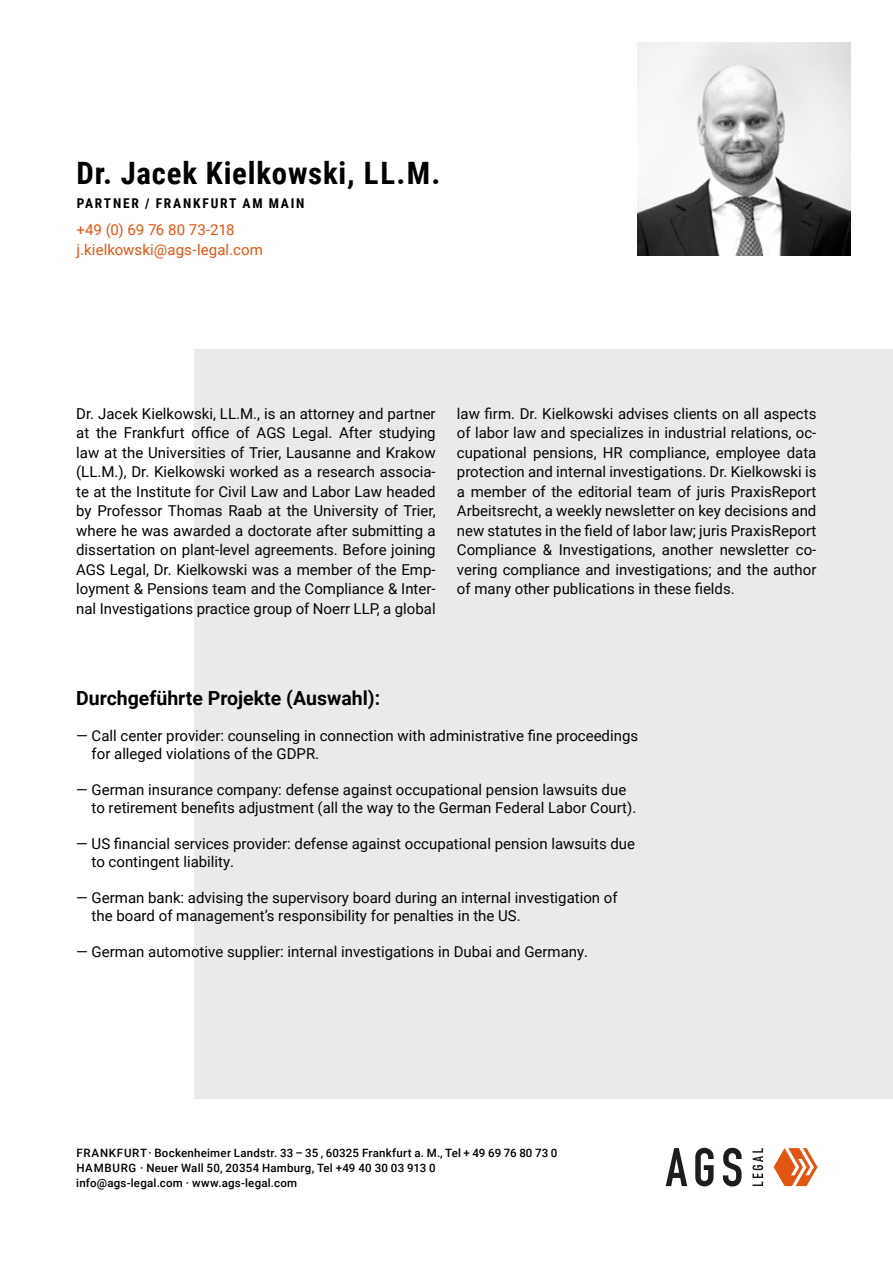
<style>
.page{position:relative;width:893px;height:1263px;background:#fff}
.page>*{position:absolute;margin:0;border:0;box-sizing:border-box;transform-origin:0 0}
.t1{font:700 30.9px "Roboto Condensed";letter-spacing:.025em;color:#000}
.t2{font:700 19.5px "Roboto";color:#000}
.t3{font:15px/19.5px "Roboto";color:#000}
.t4{font:15px/19.5px "Roboto";letter-spacing:.005em;color:#e25511}
.t5{font:700 13.5px "Roboto Condensed";letter-spacing:.135em;color:#000}
.t6{font:500 11.55px/15px "Roboto";letter-spacing:.02em;color:#000}
</style>
<div class="page">
<svg style="left:666px;top:1148px;width:21px;height:38px"></svg>
<svg style="left:695px;top:1148px;width:19px;height:38px"></svg>
<svg style="left:723px;top:1148px;width:19px;height:38px"></svg>
<svg style="left:752px;top:1148px;width:11px;height:38px"></svg>
<svg style="left:774px;top:1148px;width:43px;height:38px"></svg>
<img style="left:638px;top:43px;width:212px;height:212px">
<div style="left:195px;top:349px;width:698px;height:750px;background:#eaeaea"></div>
<h1 class="t1" style="left:77px;top:152px;width:366px">Dr. Jacek Kielkowski, LL.M.</h1>
<p class="t5" style="left:77px;top:194px;width:229px">PARTNER / FRANKFURT AM MAIN</p>
<p class="t4" style="left:77px;top:220px;width:188px">+49 (0) 69 76 80 73-218 j.kielkowski@ags-legal.com</p>
<p class="t3" style="left:76px;top:403px;width:361px;text-align:justify">Dr. Jacek Kielkowski, LL.M., is an attorney and partner at the Frankfurt office of AGS Legal. After studying law at the Universities of Trier, Lausanne and Krakow (LL.M.), Dr. Kielkowski worked as a research associa&shy;te at the Institute for Civil Law and Labor Law headed by Professor Thomas Raab at the University of Trier, where he was awarded a doctorate after submitting a dissertation on plant-level agreements. Before joining AGS Legal, Dr. Kielkowski was a member of the Emp&shy;loyment &amp; Pensions team and the Compliance &amp; Inter&shy;nal Investigations practice group of Noerr LLP, a global</p>
<p class="t3" style="left:457px;top:403px;width:361px;text-align:justify">law firm. Dr. Kielkowski advises clients on all aspects of labor law and specializes in industrial relations, oc&shy;cupational pensions, HR compliance, employee data protection and internal investigations. Dr. Kielkowski is a member of the editorial team of juris PraxisReport Arbeitsrecht, a weekly newsletter on key decisions and new statutes in the field of labor law; juris PraxisReport Compliance &amp; Investigations, another newsletter co&shy;vering compliance and investigations; and the author of many other publications in these fields.</p>
<h2 class="t2" style="left:76px;top:684px;width:306px">Durchgeführte Projekte (Auswahl):</h2>
<p class="t3" style="left:92px;top:726px;width:548px;line-height:18px;text-indent:-15px">— Call center provider: counseling in connection with administrative fine proceedings for alleged violations of the GDPR.</p>
<p class="t3" style="left:92px;top:780px;width:546px;line-height:18px;text-indent:-15px">— German insurance company: defense against occupational pension lawsuits due to retirement benefits adjustment (all the way to the German Federal Labor Court).</p>
<p class="t3" style="left:92px;top:834px;width:545px;line-height:18px;text-indent:-15px">— US financial services provider: defense against occupational pension lawsuits due to contingent liability.</p>
<p class="t3" style="left:92px;top:888px;width:528px;line-height:18px;text-indent:-15px">— German bank: advising the supervisory board during an internal investigation of the board of management’s responsibility for penalties in the US.</p>
<p class="t3" style="left:76px;top:941px;width:514px">— German automotive supplier: internal investigations in Dubai and Germany.</p>
<p class="t6" style="left:76px;top:1145px;width:483px">FRANKFURT · Bockenheimer Landstr. 33 – 35 , 60325 Frankfurt a. M., Tel + 49 69 76 80 73 0<br>HAMBURG · Neuer Wall 50, 20354 Hamburg, Tel +49 40 30 03 913 0<br>info@ags-legal.com · www.ags-legal.com</p>
</div>
